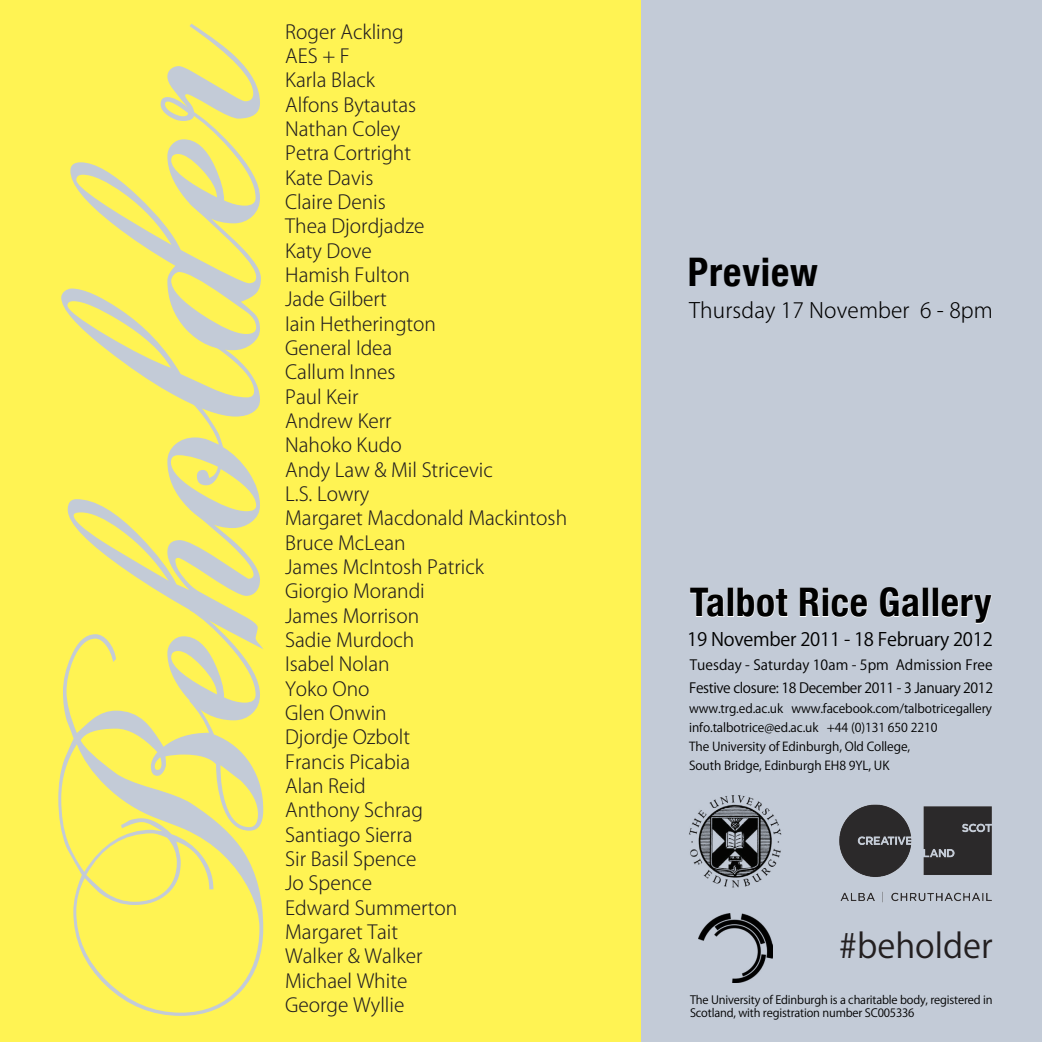
<style>
.page{position:relative;width:1042px;height:1042px;background:#fff}
.page>*{position:absolute;margin:0;border:0;box-sizing:border-box;transform-origin:0 0}
.t1{font:294.88px "Chopin Script";color:#c3cbd7}
.t2{font:700 condensed 39.38px "Helvetica Neue";letter-spacing:.015em;color:#000}
.t3{font:33.25px "Koz Go Pro";color:#231f20}
.t4{font:300 21px "Koz Go Pro";letter-spacing:.005em;color:#000}
.t5{font:300 19.25px "Koz Go Pro";color:#231f20}
.t6{font:18.38px "Koz Go Pro";letter-spacing:-.015em;color:#000}
.t7{font:14px "Koz Go Pro";letter-spacing:-.025em;color:#000}
.t8{font:14px "Koz Go Pro";letter-spacing:.005em;color:#000}
.t9{font:12.25px "Koz Go Pro";letter-spacing:-.005em;color:#000}
.t10{font:11.38px "Koz Go Pro";letter-spacing:-.015em;color:#000}
</style>
<div class="page">
<div style="left:640px;top:0;width:402px;height:1042px;background:#c3cbd7"></div>
<div style="left:0;top:0;width:640px;height:1042px;background:#fff353"></div>
<img style="left:839px;top:804px;width:153px;height:99px">
<svg style="left:689px;top:588px;width:36px;height:30px"></svg>
<div style="left:728px;top:588px;width:5px;height:28px;border:1px solid #fff"></div>
<svg style="left:737px;top:588px;width:51px;height:30px"></svg>
<svg style="left:799px;top:587px;width:69px;height:31px"></svg>
<svg style="left:880px;top:587px;width:39px;height:31px"></svg>
<div style="left:923px;top:588px;width:5px;height:28px;border:1px solid #fff"></div>
<div style="left:933px;top:588px;width:5px;height:28px;border:1px solid #fff"></div>
<svg style="left:941px;top:594px;width:51px;height:30px"></svg>
<img style="left:689px;top:795px;width:93px;height:93px">
<img style="left:698px;top:913px;width:74px;height:69px">
<p class="t1" style="left:-18px;top:1019px;width:1000px;rotate:-90deg">Beholder</p>
<p class="t5" style="left:285px;top:19px;width:120px">Roger Ackling</p>
<p class="t5" style="left:285px;top:43px;width:66px">AES + F</p>
<p class="t5" style="left:285px;top:68px;width:91px">Karla Black</p>
<p class="t5" style="left:285px;top:92px;width:132px">Alfons Bytautas</p>
<p class="t5" style="left:285px;top:116px;width:117px">Nathan Coley</p>
<p class="t5" style="left:285px;top:141px;width:127px">Petra Cortright</p>
<p class="t5" style="left:285px;top:165px;width:90px">Kate Davis</p>
<p class="t5" style="left:285px;top:189px;width:102px">Claire Denis</p>
<p class="t5" style="left:285px;top:214px;width:141px">Thea Djordjadze</p>
<p class="t5" style="left:285px;top:238px;width:88px">Katy Dove</p>
<p class="t5" style="left:285px;top:262px;width:126px">Hamish Fulton</p>
<p class="t5" style="left:285px;top:287px;width:103px">Jade Gilbert</p>
<p class="t5" style="left:285px;top:311px;width:152px">Iain Hetherington</p>
<p class="t5" style="left:285px;top:335px;width:109px">General Idea</p>
<p class="t5" style="left:285px;top:360px;width:112px">Callum Innes</p>
<p class="t5" style="left:285px;top:384px;width:75px">Paul Keir</p>
<p class="t5" style="left:285px;top:408px;width:108px">Andrew Kerr</p>
<p class="t5" style="left:285px;top:433px;width:118px">Nahoko Kudo</p>
<p class="t5" style="left:285px;top:457px;width:209px">Andy Law &amp; Mil Stricevic</p>
<p class="t5" style="left:285px;top:481px;width:86px">L.S. Lowry</p>
<p class="t5" style="left:285px;top:506px;width:283px">Margaret Macdonald Mackintosh</p>
<p class="t5" style="left:285px;top:530px;width:122px">Bruce McLean</p>
<p class="t5" style="left:285px;top:554px;width:200px">James McIntosh Patrick</p>
<p class="t5" style="left:285px;top:579px;width:141px">Giorgio Morandi</p>
<p class="t5" style="left:285px;top:603px;width:135px">James Morrison</p>
<p class="t5" style="left:285px;top:627px;width:131px">Sadie Murdoch</p>
<p class="t5" style="left:285px;top:652px;width:106px">Isabel Nolan</p>
<p class="t5" style="left:285px;top:676px;width:86px">Yoko Ono</p>
<p class="t5" style="left:285px;top:700px;width:103px">Glen Onwin</p>
<p class="t5" style="left:285px;top:725px;width:126px">Djordje Ozbolt</p>
<p class="t5" style="left:285px;top:749px;width:126px">Francis Picabia</p>
<p class="t5" style="left:285px;top:773px;width:82px">Alan Reid</p>
<p class="t5" style="left:285px;top:797px;width:139px">Anthony Schrag</p>
<p class="t5" style="left:285px;top:822px;width:129px">Santiago Sierra</p>
<p class="t5" style="left:285px;top:846px;width:133px">Sir Basil Spence</p>
<p class="t5" style="left:285px;top:870px;width:88px">Jo Spence</p>
<p class="t5" style="left:285px;top:895px;width:173px">Edward Summerton</p>
<p class="t5" style="left:285px;top:919px;width:114px">Margaret Tait</p>
<p class="t5" style="left:285px;top:943px;width:139px">Walker &amp; Walker</p>
<p class="t5" style="left:285px;top:968px;width:124px">Michael White</p>
<p class="t5" style="left:285px;top:992px;width:121px">George Wyllie</p>
<p class="t10" style="left:690px;top:992px;width:304px">The University of Edinburgh is a charitable body, registered in</p>
<p class="t2" style="left:688px;top:248px;width:131px">Preview</p>
<p class="t4" style="left:689px;top:296px;width:305px">Thursday 17 November 6 - 8pm</p>
<p class="t2" style="left:690px;top:578px;width:303px">Talbot Rice Gallery</p>
<p class="t8" style="left:690px;top:656px;width:305px">Tuesday - Saturday 10am - 5pm Admission Free</p>
<p class="t6" style="left:687px;top:627px;width:307px">19 November 2011 - 18 February 2012</p>
<p class="t7" style="left:689px;top:679px;width:305px">Festive closure: 18 December 2011 - 3 January 2012</p>
<p class="t9" style="left:689px;top:700px;width:304px">www.trg.ed.ac.uk www.facebook.com/talbotricegallery</p>
<p class="t9" style="left:689px;top:719px;width:250px">info.talbotrice@ed.ac.uk +44 (0)131 650 2210</p>
<p class="t9" style="left:689px;top:739px;width:223px">The University of Edinburgh, Old College,</p>
<p class="t9" style="left:689px;top:758px;width:202px">South Bridge, Edinburgh EH8 9YL, UK</p>
<p class="t3" style="left:839px;top:924px;width:155px">#beholder</p>
<p class="t10" style="left:690px;top:1005px;width:226px">Scotland, with registration number SC005336</p>
</div>
